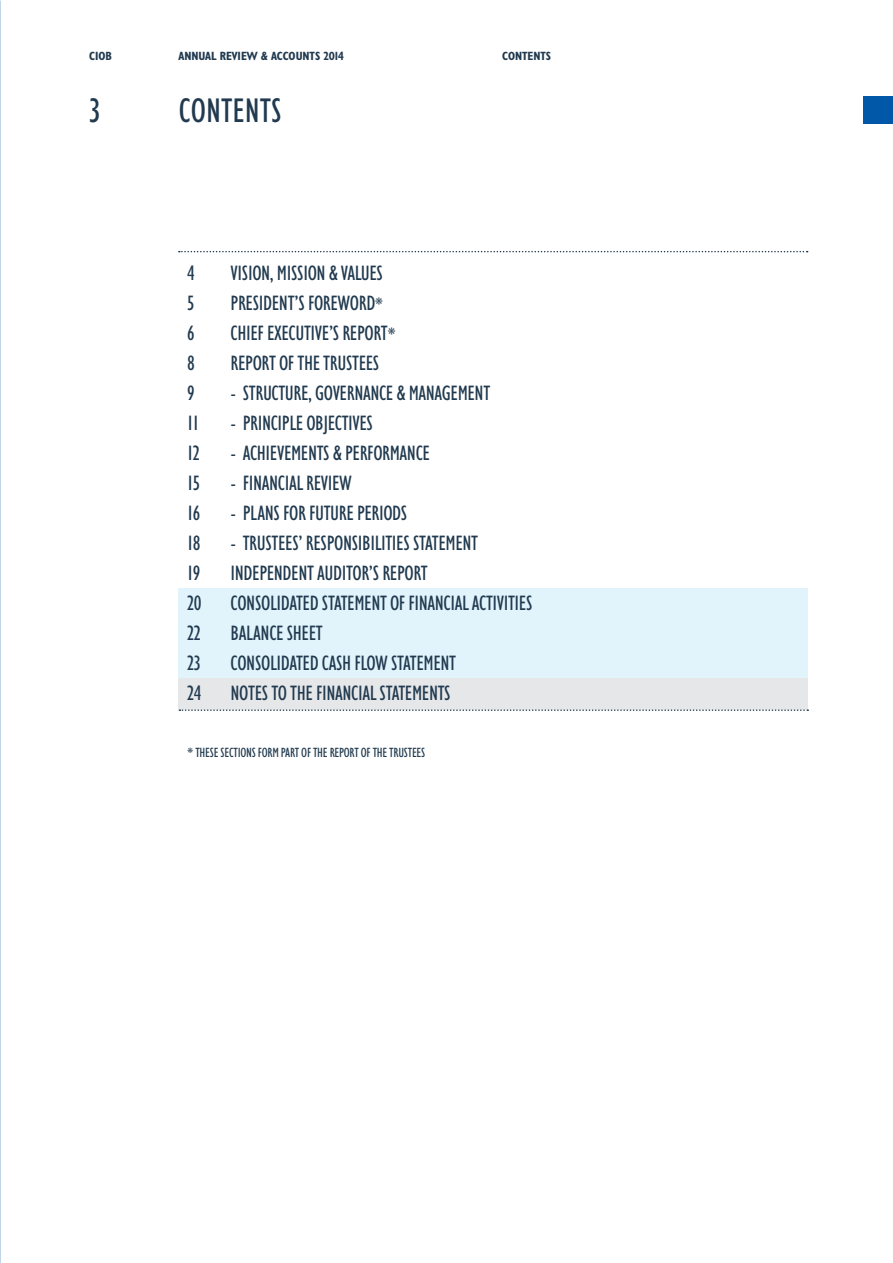
<style>
.page{position:relative;width:893px;height:1263px;background:#fff}
.page>*{position:absolute;margin:0;border:0;box-sizing:border-box;transform-origin:0 0}
.t1{font:condensed 34.5px "Humanist 521 BT";color:#213a4f}
.SUB_LEAD_Hum_COnd_18{font:condensed 21px "Humanist 521 BT";letter-spacing:-.02em;color:#213a4f}
.SUB_LEAD_Hum_COnd_18-2{font:condensed 13.5px "Humanist 521 BT";letter-spacing:-.02em;color:#213a4f}
.t2{font:700 condensed 12px "Humanist 521 BT";color:#213a4f}
.s1{font-size:18px}
</style>
<div class="page">
<div style="left:179px;top:588px;width:629px;height:90px;background:#e1f4fc"></div>
<div style="left:179px;top:678px;width:629px;height:31px;background:#e6e7e9"></div>
<svg style="left:179px;top:251px;width:629px;height:1px"></svg>
<svg style="left:179px;top:709px;width:629px;height:2px"></svg>
<div style="left:863px;top:96px;width:30px;height:27px;background:#0157a8"></div>
<p class="t2" style="left:89px;top:49px;width:24px">CIOB</p>
<p class="t1" style="left:89px;top:90px;width:13px">3</p>
<p class="t2" style="left:179px;top:49px;width:167px">ANNUAL REVIEW &amp; ACCOUNTS 2014</p>
<p class="t2" style="left:502px;top:49px;width:50px">CONTENTS</p>
<p class="t1" style="left:179px;top:90px;width:105px">CONTENTS</p>
<p class="SUB_LEAD_Hum_COnd_18" style="left:187px;top:261px;width:9px">4</p>
<p class="SUB_LEAD_Hum_COnd_18" style="left:231px;top:261px;width:154px">VISION, MISSION &amp; VALUES</p>
<p class="SUB_LEAD_Hum_COnd_18" style="left:187px;top:291px;width:9px">5</p>
<p class="SUB_LEAD_Hum_COnd_18" style="left:231px;top:291px;width:154px">PRESIDENT’S FOREWORD<span class="s1">*</span></p>
<p class="SUB_LEAD_Hum_COnd_18" style="left:187px;top:321px;width:9px">6</p>
<p class="SUB_LEAD_Hum_COnd_18" style="left:231px;top:321px;width:167px">CHIEF EXECUTIVE’S REPORT<span class="s1">*</span></p>
<p class="SUB_LEAD_Hum_COnd_18" style="left:187px;top:351px;width:9px">8</p>
<p class="SUB_LEAD_Hum_COnd_18" style="left:231px;top:351px;width:150px">REPORT OF THE TRUSTEES</p>
<p class="SUB_LEAD_Hum_COnd_18" style="left:187px;top:381px;width:9px">9</p>
<p class="SUB_LEAD_Hum_COnd_18" style="left:231px;top:381px;width:261px">- STRUCTURE, GOVERNANCE &amp; MANAGEMENT</p>
<p class="SUB_LEAD_Hum_COnd_18" style="left:187px;top:411px;width:14px">11</p>
<p class="SUB_LEAD_Hum_COnd_18" style="left:231px;top:411px;width:144px">- PRINCIPLE OBJECTIVES</p>
<p class="SUB_LEAD_Hum_COnd_18" style="left:187px;top:441px;width:15px">12</p>
<p class="SUB_LEAD_Hum_COnd_18" style="left:231px;top:441px;width:201px">- ACHIEVEMENTS &amp; PERFORMANCE</p>
<p class="SUB_LEAD_Hum_COnd_18" style="left:187px;top:471px;width:15px">15</p>
<p class="SUB_LEAD_Hum_COnd_18" style="left:231px;top:471px;width:123px">- FINANCIAL REVIEW</p>
<p class="SUB_LEAD_Hum_COnd_18" style="left:187px;top:501px;width:15px">16</p>
<p class="SUB_LEAD_Hum_COnd_18" style="left:231px;top:501px;width:178px">- PLANS FOR FUTURE PERIODS</p>
<p class="SUB_LEAD_Hum_COnd_18" style="left:187px;top:531px;width:15px">18</p>
<p class="SUB_LEAD_Hum_COnd_18" style="left:231px;top:531px;width:249px">- TRUSTEES’ RESPONSIBILITIES STATEMENT</p>
<p class="SUB_LEAD_Hum_COnd_18" style="left:187px;top:561px;width:15px">19</p>
<p class="SUB_LEAD_Hum_COnd_18" style="left:231px;top:561px;width:199px">INDEPENDENT AUDITOR’S REPORT</p>
<p class="SUB_LEAD_Hum_COnd_18" style="left:187px;top:591px;width:16px">20</p>
<p class="SUB_LEAD_Hum_COnd_18" style="left:231px;top:591px;width:304px">CONSOLIDATED STATEMENT OF FINANCIAL ACTIVITIES</p>
<p class="SUB_LEAD_Hum_COnd_18" style="left:187px;top:621px;width:16px">22</p>
<p class="SUB_LEAD_Hum_COnd_18" style="left:231px;top:621px;width:94px">BALANCE SHEET</p>
<p class="SUB_LEAD_Hum_COnd_18" style="left:187px;top:651px;width:16px">23</p>
<p class="SUB_LEAD_Hum_COnd_18" style="left:231px;top:651px;width:227px">CONSOLIDATED CASH FLOW STATEMENT</p>
<p class="SUB_LEAD_Hum_COnd_18" style="left:187px;top:681px;width:16px">24</p>
<p class="SUB_LEAD_Hum_COnd_18" style="left:231px;top:681px;width:222px">NOTES TO THE FINANCIAL STATEMENTS</p>
<p class="SUB_LEAD_Hum_COnd_18-2" style="left:187px;top:745px;width:240px">* THESE SECTIONS FORM PART OF THE REPORT OF THE TRUSTEES</p>
</div>
